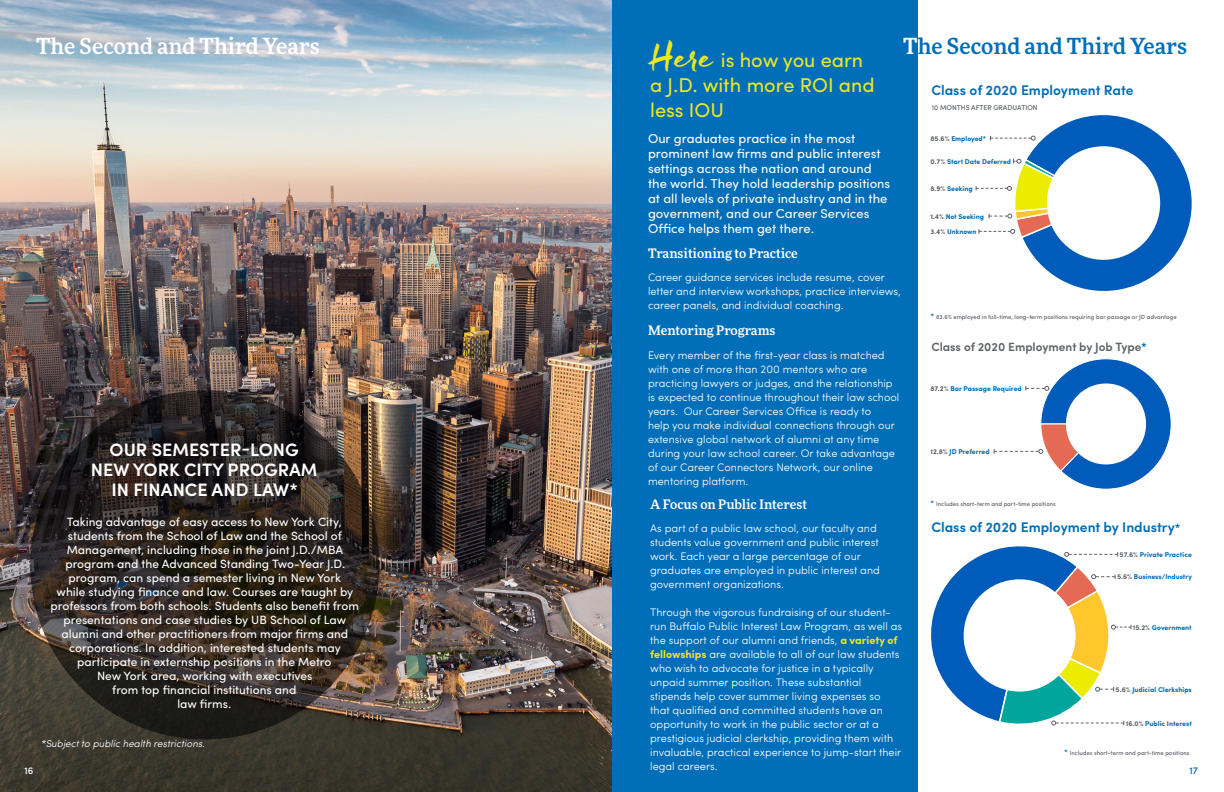
<style>
.page{position:relative;width:1224px;height:792px;background:#fff}
.page>*{position:absolute;margin:0;border:0;box-sizing:border-box;transform-origin:0 0}
.t1{font:500 22px "More Pro";color:#fff}
.t2{font:500 22px "More Pro";color:#006eb9}
._1_Column_Style{font:20px/25px "Sofia Pro";color:#ebe823}
._1_Column_Style-2{font:600 18px/20px "Sofia Pro";color:#fff;text-align:center}
._1_Column_Style-3{font:600 14px "Sofia Pro";color:#006eb9}
._1_Column_Style-4{font:13px/15px "Sofia Pro";color:#fff}
._1_Column_Style-5{font:500 13px "More Pro";color:#fff}
._1_Column_Style-6{font:12px/14px "Sofia Pro";color:#fff;text-align:center}
._1_Column_Style-7{font:600 12px "Sofia Pro";color:#5f6369}
._1_Column_Style-8{font:300 11px/14px "Sofia Pro";color:#fff}
._1_Column_Style-9{font:italic 300 10px "Sofia Pro";color:#fff}
._1_Column_Style-10{font:500 10px "Sofia Pro";color:#fff}
._1_Column_Style-11{font:500 10px "Sofia Pro";color:#006eb9}
._1_Column_Style-12{font:700 7px "Sofia Pro";color:#006eb9}
._1_Column_Style-13{font:500 7px "Sofia Pro";color:#5f6369}
._1_Column_Style-14{font:500 6px "Sofia Pro";color:#5f6369}
.s1{color:#fff}
.s2{font-family:"Freeland";font-size:36px}
.s3{color:#006eb9}
.s4{font-weight:700;color:#ebe823}
.s5{color:#5f6369}
.s6{font-size:8px;color:#006eb9}
.s7{font-size:12px}
</style>
<div class="page">
<img style="left:0;top:0;width:612px;height:792px">
<svg style="left:30px;top:390px;width:349px;height:349px;background:#2b241f"></svg>
<div style="left:612px;top:0;width:306px;height:792px;background:#006eb9"></div>
<svg style="left:976px;top:115px;width:216px;height:176px"></svg>
<svg style="left:931px;top:546px;width:200px;height:180px"></svg>
<svg style="left:994px;top:358px;width:178px;height:132px"></svg>
<div style="left:1066px;top:383px;width:80px;height:81px;background:#fff;border-radius:50%"></div>
<p class="t1" style="left:36px;top:30px;width:286px">The Second and Third Years</p>
<p class="t2" style="left:903px;top:30px;width:286px"><span class="s1">T</span>he Second and Third Years</p>
<p class="_1_Column_Style-3" style="left:931px;top:79px;width:204px">Class of 2020 Employment Rate</p>
<p class="_1_Column_Style" style="left:650px;top:46px;width:226px"><span class="s2">Here</span> is how you earn a J.D. with more ROI and less IOU</p>
<p class="_1_Column_Style-4" style="left:648px;top:130px;width:247px">Our graduates practice in the most prominent law firms and public interest settings across the nation and around the world. They hold leadership positions at all levels of private industry and in the government, and our Career Services Office helps them get there.<span class="s3">em get there.</span></p>
<p class="_1_Column_Style-8" style="left:648px;top:270px;width:254px">Career guidance services include resume, cover letter and interview workshops, practice interviews, career panels, and individual coaching.</p>
<p class="_1_Column_Style-8" style="left:648px;top:347px;width:253px">Every member of the first-year class is matched with one of more than 200 mentors who are practicing lawyers or judges, and the relationship is expected to continue throughout their law school years. Our Career Services Office is ready to<br>help you make individual connections through our extensive global network of alumni at any time during your law school career. Or take advantage of our Career Connectors Network, our online mentoring platform.</p>
<p class="_1_Column_Style-8" style="left:650px;top:521px;width:231px">As part of a public law school, our faculty and students value government and public interest work. Each year a large percentage of our graduates are employed in public interest and government organizations.</p>
<p class="_1_Column_Style-8" style="left:650px;top:605px;width:254px">Through the vigorous fundraising of our student&shy;run Buffalo Public Interest Law Program, as well as the support of our alumni and friends, <span class="s4">a variety of fellowships</span> are available to all of our law students who wish to advocate for justice in a typically unpaid summer position. These substantial stipends help cover summer living expenses so that qualified and committed students have an opportunity to work in the public sector or at a prestigious judicial clerkship, providing them with invaluable, practical experience to jump-start their legal careers.</p>
<p class="_1_Column_Style-13" style="left:932px;top:102px;width:107px">10 MONTHS AFTER GRADUATION</p>
<p class="_1_Column_Style-12" style="left:930px;top:133px;width:57px"><span class="s5">85.6%</span> Employed*</p>
<p class="_1_Column_Style-12" style="left:930px;top:156px;width:82px"><span class="s5">0.7%</span> Start Date Deferred</p>
<p class="_1_Column_Style-12" style="left:930px;top:183px;width:44px"><span class="s5">8.9%</span> Seeking</p>
<p class="_1_Column_Style-12" style="left:930px;top:211px;width:55px"><span class="s5">1.4%</span> Not Seeking</p>
<p class="_1_Column_Style-12" style="left:930px;top:226px;width:48px"><span class="s5">3.4%</span> Unknown</p>
<p class="_1_Column_Style-5" style="left:648px;top:244px;width:151px">Transitioning to Practice</p>
<p class="_1_Column_Style-14" style="left:930px;top:312px;width:248px"><span class="s6">*</span> 83.6% employed in full-time, long-term positions requiring bar passage or JD advantage</p>
<p class="_1_Column_Style-5" style="left:648px;top:321px;width:129px">Mentoring Programs</p>
<p class="_1_Column_Style-7" style="left:931px;top:337px;width:217px">Class of 2020 Employment by Job Type<span class="s3">*</span></p>
<p class="_1_Column_Style-12" style="left:930px;top:383px;width:93px"><span class="s5">87.2%</span> Bar Passage Required</p>
<p class="_1_Column_Style-2" style="left:110px;top:439px;width:191px">OUR SEMESTER-LONG</p>
<p class="_1_Column_Style-2" style="left:91px;top:459px;width:228px">NEW YORK CITY PROGRAM<br>IN FINANCE AND LAW*</p>
<p class="_1_Column_Style-6" style="left:51px;top:514px;width:310px">Taking advantage of easy access to New York City, students from the School of Law and the School of Management, including those in the joint J.D./MBA program and the Advanced Standing Two-Year J.D. program, can spend a semester living in New York<br>while studying finance and law. Courses are taught by professors from both schools. Students also benefit from presentations and case studies by UB School of Law alumni and other practitioners from major firms and corporations. In addition, interested students may participate in externship positions in the Metro<br>New York area, working with executives<br>from top financial institutions and<br>law firms.</p>
<p class="_1_Column_Style-12" style="left:930px;top:446px;width:61px"><span class="s5">12.8%</span> JD Preferred</p>
<p class="_1_Column_Style-5" style="left:650px;top:495px;width:158px">A Focus on Public Interest</p>
<p class="_1_Column_Style-14" style="left:930px;top:499px;width:127px"><span class="s6">*</span> Includes short-term and part-time positions</p>
<p class="_1_Column_Style-3" style="left:931px;top:516px;width:251px">Class of 2020 Employment by Industry<span class="s7">*</span></p>
<p class="_1_Column_Style-12" style="left:1120px;top:549px;width:74px"><span class="s5">57.6%</span> Private Practice</p>
<p class="_1_Column_Style-12" style="left:1117px;top:572px;width:76px"><span class="s5">5.6%</span> Business/Industry</p>
<p class="_1_Column_Style-12" style="left:1133px;top:622px;width:61px"><span class="s5">15.2%</span> Government</p>
<p class="_1_Column_Style-12" style="left:1116px;top:684px;width:78px"><span class="s5">5.6%</span> Judicial Clerkships</p>
<p class="_1_Column_Style-12" style="left:1126px;top:718px;width:68px"><span class="s5">16.0%</span> Public Interest</p>
<p class="_1_Column_Style-9" style="left:41px;top:736px;width:165px">*Subject to public health restrictions.</p>
<p class="_1_Column_Style-14" style="left:1064px;top:748px;width:127px"><span class="s6">*</span> Includes short-term and part-time positions</p>
<p class="_1_Column_Style-10" style="left:24px;top:763px;width:11px">16</p>
<p class="_1_Column_Style-11" style="left:1190px;top:763px;width:10px">17</p>
</div>
